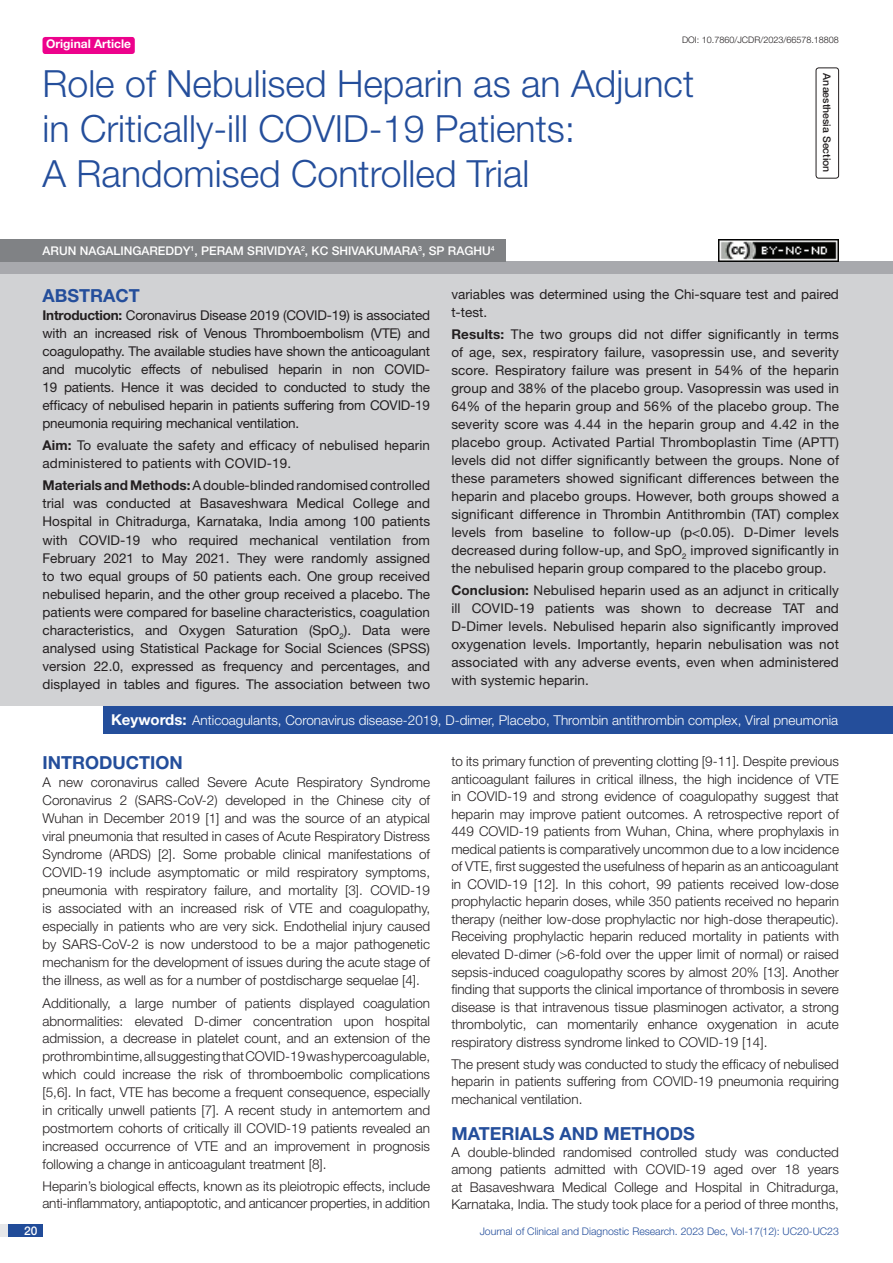
<style>
.page{position:relative;width:893px;height:1263px;background:#fff}
.page>*{position:absolute;margin:0;border:0;box-sizing:border-box;transform-origin:0 0}
.t1{font:300 37.5px/45px "Helvetica Neue";color:#244e9b}
.Heading{font:700 18px "Helvetica Neue";color:#244e9b}
.Abstract_head{font:700 18px "Helvetica Neue";color:#244e9b}
.Body_text{font:300 13.5px/18px "Helvetica Neue";color:#231f20;text-align:justify}
.Abstract_Text{font:13.5px/18px "Helvetica Neue";letter-spacing:.01em;color:#231f20;text-align:justify}
.Key_words{font:300 13.5px "Helvetica Neue";color:#fff}
.Author{font:500 12px "Helvetica Neue";color:#fff}
.t2{font:700 12px "Helvetica Neue";color:#fff}
.t3{font:300 10.5px "Helvetica Neue";color:#244e9b}
.section{font:500 10.5px "Helvetica Neue";color:#231f20}
.DOI{font:300 9px "Helvetica Neue";color:#231f20}
.s1{font-weight:700}
.s2{font-weight:700;font-size:15px}
</style>
<div class="page">
<div style="left:0;top:1224px;width:43px;height:13px;background:#e6e7e9"></div>
<div style="left:8px;top:1224px;width:35px;height:13px;background:#214c99"></div>
<div style="left:43px;top:37px;width:92px;height:17px;background:#ed028c;border-radius:3px"></div>
<div style="left:816px;top:67px;width:23px;height:112px;border:1px solid #231f20;border-radius:3px"></div>
<div style="left:0;top:262px;width:893px;height:12px;background:#a8a9ad"></div>
<div style="left:0;top:239px;width:505px;height:23px;background:#808285"></div>
<div style="left:0;top:274px;width:893px;height:432px;background:#d1d2d4"></div>
<div style="left:103px;top:706px;width:790px;height:27px;background:#244e9b"></div>
<img style="left:719px;top:239px;width:120px;height:23px">
<p class="t2" style="left:46px;top:37px;width:87px">Original Article</p>
<p class="DOI" style="left:682px;top:35px;width:158px">DOI: 10.7860/JCDR/2023/66578.18808</p>
<p class="t1" style="left:43px;top:60px;width:653px">Role of Nebulised Heparin as an Adjunct in Critically-ill COVID-19 Patients:<br>A Randomised Controlled Trial</p>
<p class="Author" style="left:43px;top:244px;width:454px">ARUN NAGALINGAREDDY<sup>1</sup>, PERAM SRIVIDYA<sup>2</sup>, KC SHIVAKUMARA<sup>3</sup>, SP RAGHU<sup>4</sup></p>
<p class="section" style="left:833px;top:73px;width:101px;rotate:90deg">ANAESTHESIA SECTION</p>
<p class="Abstract_head" style="left:43px;top:284px;width:99px">ABSTRACT</p>
<p class="Abstract_Text" style="left:43px;top:306px;width:389px"><span class="s1">Introduction:</span> Coronavirus Disease 2019 (COVID-19) is associated with an increased risk of Venous Thromboembolism (VTE) and coagulopathy. The available studies have shown the anticoagulant and mucolytic effects of nebulised heparin in non COVID-19 patients. Hence it was decided to conducted to study the efficacy of nebulised heparin in patients suffering from COVID-19 pneumonia requiring mechanical ventilation.</p>
<p class="Abstract_Text" style="left:43px;top:436px;width:389px"><span class="s1">Aim:</span> To evaluate the safety and efficacy of nebulised heparin administered to patients with COVID-19.</p>
<p class="Abstract_Text" style="left:43px;top:476px;width:389px"><span class="s1">Materials and Methods:</span> A double-blinded randomisedcontrolled trial was conducted at Basaveshwara Medical College and Hospital in Chitradurga, Karnataka, India among 100 patients with COVID-19 who required mechanical ventilation from February 2021 to May 2021. They were randomly assigned to two equal groups of 50 patients each. One group received nebulised heparin, and the other group received a placebo. The patients were compared for baseline characteristics, coagulation characteristics, and Oxygen Saturation (SpO<sub>2</sub>). Data were analysed using Statistical Package for Social Sciences (SPSS) version 22.0, expressed as frequency and percentages, and displayed in tables and figures. The association between two</p>
<p class="Abstract_Text" style="left:451px;top:284px;width:389px">variables was determined using the Chi-square test and paired t-test.</p>
<p class="Abstract_Text" style="left:451px;top:325px;width:389px"><span class="s1">Results:</span> The two groups did not differ significantly in terms of age, sex, respiratory failure, vasopressin use, and severity score. Respiratory failure was present in 54% of the heparin group and 38% of the placebo group. Vasopressin was used in 64% of the heparin group and 56% of the placebo group. The severity score was 4.44 in the heparin group and 4.42 in the placebo group. Activated Partial Thromboplastin Time (APTT) levels did not differ significantly between the groups. None of these parameters showed significant differences between the heparin and placebo groups. However, both groups showed a significant difference in Thrombin Antithrombin (TAT) complex levels from baseline to follow-up (p&lt;0.05). D-Dimer levels decreased during follow-up, and SpO<sub>2</sub> improved significantly in the nebulised heparin group compared to the placebo group.</p>
<p class="Abstract_Text" style="left:451px;top:581px;width:389px"><span class="s1">Conclusion:</span> Nebulised heparin used as an adjunct in critically ill COVID-19 patients was shown to decrease TAT and D-Dimer levels. Nebulised heparin also significantly improved oxygenation levels. Importantly, heparin nebulisation was not associated with any adverse events, even when administered with systemic heparin.</p>
<p class="Key_words" style="left:111px;top:712px;width:728px"><span class="s2">Keywords:</span> Anticoagulants, Coronavirus disease-2019, D-dimer, Placebo, Thrombin antithrombin complex, Viral pneumonia</p>
<p class="Heading" style="left:43px;top:752px;width:142px">INTRODUCTION</p>
<p class="Body_text" style="left:43px;top:773px;width:389px">A new coronavirus called Severe Acute Respiratory Syndrome Coronavirus 2 (SARS-CoV-2) developed in the Chinese city of Wuhan in December 2019 [1] and was the source of an atypical viral pneumonia that resulted in cases of Acute Respiratory Distress Syndrome (ARDS) [2]. Some probable clinical manifestations of COVID-19 include asymptomatic or mild respiratory symptoms, pneumonia with respiratory failure, and mortality [3]. COVID-19 is associated with an increased risk of VTE and coagulopathy, especially in patients who are very sick. Endothelial injury caused by SARS-CoV-2 is now understood to be a major pathogenetic mechanism for the development of issues during the acute stage of the illness, as well as for a number of postdischarge sequelae [4].</p>
<p class="Body_text" style="left:43px;top:993px;width:389px">Additionally, a large number of patients displayed coagulation abnormalities: elevated D-dimer concentration upon hospital admission, a decrease in platelet count, and an extension of the prothrombin time, all suggesting that COVID-19 was hypercoagulable, which could increase the risk of thromboembolic complications [5,6]. In fact, VTE has become a frequent consequence, especially in critically unwell patients [7]. A recent study in antemortem and postmortem cohorts of critically ill COVID-19 patients revealed an increased occurrence of VTE and an improvement in prognosis following a change in anticoagulant treatment [8].</p>
<p class="Body_text" style="left:43px;top:1177px;width:389px;line-height:17.5px">Heparin’s biological effects, known as its pleiotropic effects, include anti-inflammatory, antiapoptotic, and anticancer properties, in addition</p>
<p class="Body_text" style="left:451px;top:752px;width:389px;line-height:17.5px">to its primary function of preventing clotting [9-11]. Despite previous anticoagulant failures in critical illness, the high incidence of VTE in COVID-19 and strong evidence of coagulopathy suggest that heparin may improve patient outcomes. A retrospective report of 449 COVID-19 patients from Wuhan, China, where prophylaxis in medical patients is comparatively uncommon due to a low incidence of VTE, first suggested the usefulness of heparin as an anticoagulant in COVID-19 [12]. In this cohort, 99 patients received low-dose prophylactic heparin doses, while 350 patients received no heparin therapy (neither low-dose prophylactic nor high-dose therapeutic).<br>Receiving prophylactic heparin reduced mortality in patients with elevated D-dimer (&gt;6-fold over the upper limit of normal) or raised sepsis-induced coagulopathy scores by almost 20% [13]. Another finding that supports the clinical importance of thrombosis in severe disease is that intravenous tissue plasminogen activator, a strong thrombolytic, can momentarily enhance oxygenation in acute respiratory distress syndrome linked to COVID-19 [14].</p>
<p class="Body_text" style="left:451px;top:1055px;width:389px">The present study was conducted to study the efficacy of nebulised heparin in patients suffering from COVID-19 pneumonia requiring mechanical ventilation.</p>
<p class="Heading" style="left:451px;top:1122px;width:245px">MATERIALS AND METHODS</p>
<p class="Body_text" style="left:451px;top:1143px;width:389px;line-height:17.2px">A double-blinded randomised controlled study was conducted among patients admitted with COVID-19 aged over 18 years at Basaveshwara Medical College and Hospital in Chitradurga, Karnataka, India. The study took place for a period of three months,</p>
<p class="Author" style="left:24px;top:1223px;width:15px">20</p>
<p class="t3" style="left:480px;top:1225px;width:361px">Journal of Clinical and Diagnostic Research. 2023 Dec, Vol-17(12): UC20-UC23</p>
</div>
